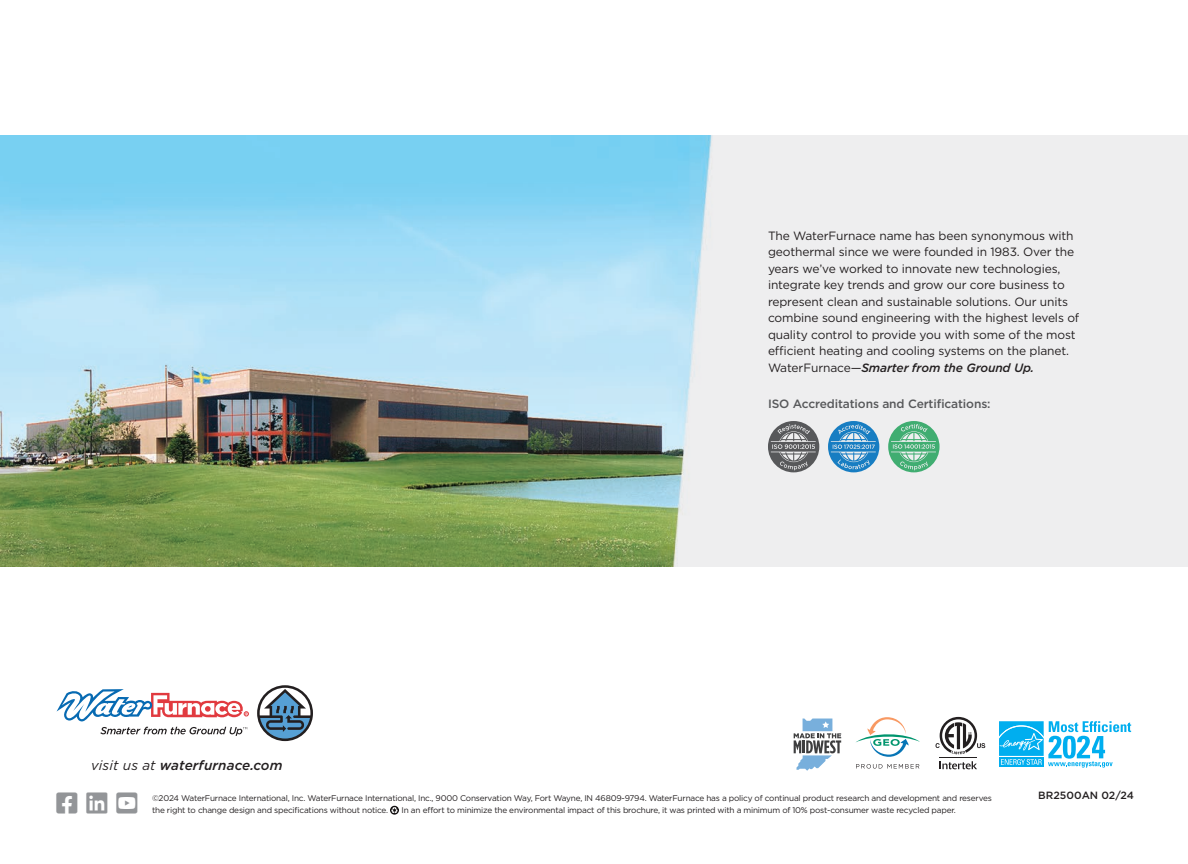
<style>
.page{position:relative;width:1188px;height:864px;background:#fff}
.page>*{position:absolute;margin:0;border:0;box-sizing:border-box;transform-origin:0 0}
.t1{font:italic 500 13.5px "Gotham";letter-spacing:.01em;color:#231f20}
.Body_Copy_-_Black{font:12px/16.5px "Gotham";letter-spacing:-.01em;color:#231f20}
.Body_Copy_-_Black-2{font:500 12px "Gotham";letter-spacing:-.01em;color:#57585a}
.t2{font:500 10.5px "Gotham";color:#231f20}
.t3{font:8.25px/12px "Gotham";letter-spacing:-.025em;color:#231f20}
.s1{font-weight:400}
.s2{font-weight:500;font-style:italic}
</style>
<div class="page">
<img style="left:0;top:135px;width:1188px;height:432px">
<svg style="left:828px;top:421px;width:51px;height:51px;background:#6aa8d3"></svg>
<svg style="left:888px;top:421px;width:52px;height:51px;background:#84c6a2"></svg>
<svg style="left:768px;top:421px;width:51px;height:51px;background:#919293"></svg>
<div style="left:389px;top:804px;width:12px;height:12px;background:#231f20;opacity:.55"></div>
<svg style="left:391px;top:807px;width:7px;height:6px"></svg>
<svg style="left:257px;top:685px;width:56px;height:56px"></svg>
<svg style="left:57px;top:689px;width:192px;height:47px"></svg>
<svg style="left:856px;top:717px;width:64px;height:40px"></svg>
<svg style="left:856px;top:764px;width:63px;height:5px"></svg>
<svg style="left:940px;top:761px;width:37px;height:8px"></svg>
<hr style="left:940px;top:757px;width:37px;height:1px;background:#231f20">
<svg style="left:936px;top:717px;width:49px;height:37px"></svg>
<svg style="left:794px;top:719px;width:47px;height:52px"></svg>
<svg style="left:999px;top:721px;width:132px;height:47px"></svg>
<p class="t1" style="left:91px;top:756px;width:193px"><span class="s1">visit us at</span> waterfurnace.com</p>
<p class="Body_Copy_-_Black" style="left:768px;top:227px;width:313px">The WaterFurnace name has been synonymous with geothermal since we were founded in 1983. Over the years we’ve worked to innovate new technologies, integrate key trends and grow our core business to represent clean and sustainable solutions. Our units combine sound engineering with the highest levels of quality control to provide you with some of the most efficient heating and cooling systems on the planet.<br>WaterFurnace—<span class="s2">Smarter from the Ground Up.</span></p>
<p class="Body_Copy_-_Black-2" style="left:768px;top:396px;width:224px">ISO Accreditations and Certifications:</p>
<p class="t3" style="left:152px;top:792px;width:841px">©2024 WaterFurnace International, Inc. WaterFurnace International, Inc., 9000 Conservation Way, Fort Wayne, IN 46809-9794. WaterFurnace has a policy of continual product research and development and reserves the right to change design and specifications without notice.</p>
<p class="t3" style="left:402px;top:804px;width:556px">In an effort to minimize the environmental impact of this brochure, it was printed with a minimum of 10% post-consumer waste recycled paper.</p>
<p class="t2" style="left:1038px;top:789px;width:97px">BR2500AN 02/24</p>
</div>
